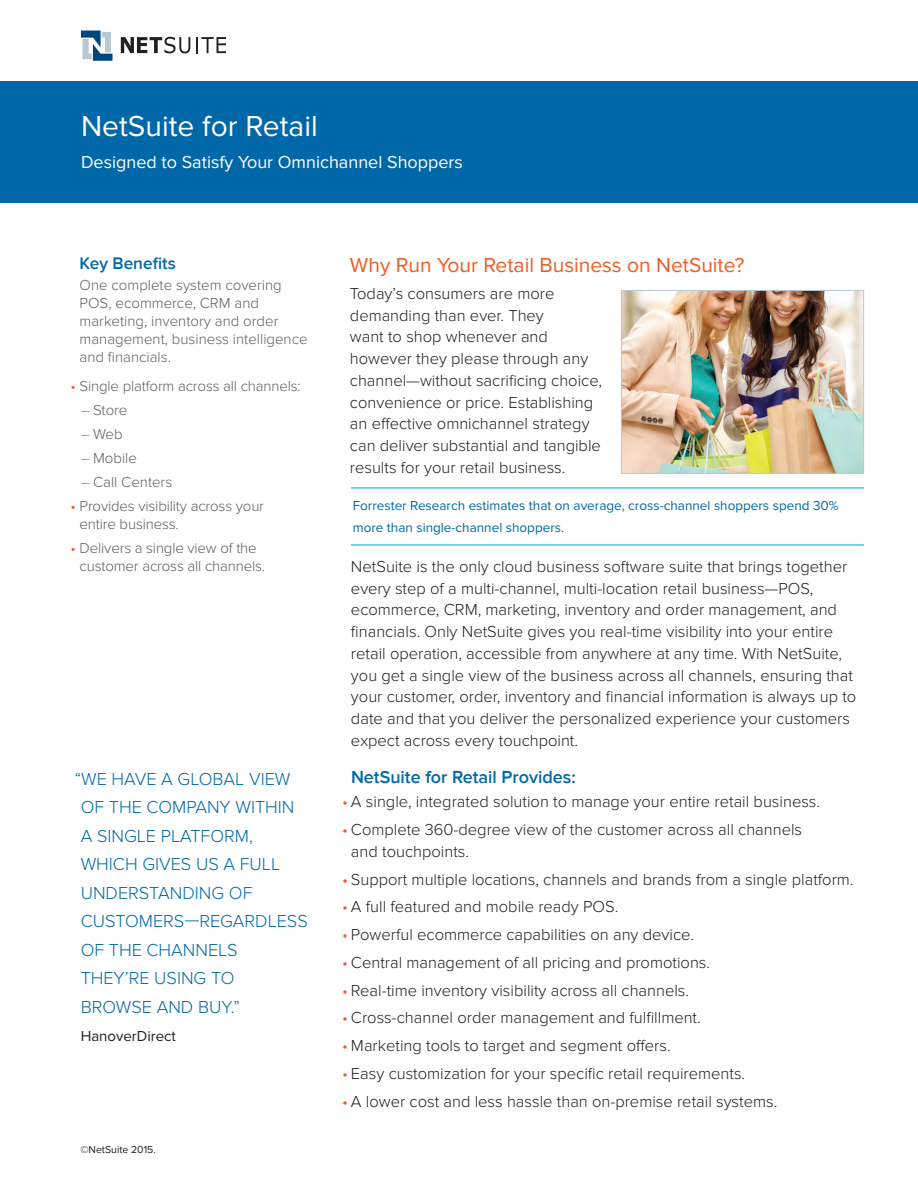
<style>
.page{position:relative;width:918px;height:1188px;background:#fff}
.page>*{position:absolute;margin:0;border:0;box-sizing:border-box;transform-origin:0 0}
.t1{font:30px "Proxima Nova";color:#fff}
.t2{font:21px "Proxima Nova";color:#f25b21}
.t3{font:300 18px/28.5px "Proxima Nova";color:#0068a9}
.t4{font:18px "Proxima Nova";color:#fff}
.t5{font:600 18px "Proxima Nova";color:#0068a9}
.t6{font:600 17.25px "Proxima Nova";color:#0068a9}
.t7{font:300 16.5px/21.8px "Proxima Nova";color:#231f20}
.t8{font:300 15px/18px "Proxima Nova";color:#5f5f62}
.t9{font:15px "Proxima Nova";color:#231f20}
.t10{font:13.5px/21.8px "Proxima Nova";color:#0068a9}
.t11{font:10.5px "Proxima Nova";color:#231f20}
.s1{color:#f25b21}
</style>
<div class="page">
<svg style="left:81px;top:31px;width:31px;height:30px"></svg>
<svg style="left:121px;top:37px;width:69px;height:16px"></svg>
<svg style="left:196px;top:37px;width:30px;height:16px"></svg>
<div style="left:0;top:81px;width:918px;height:121px;background:#0068a9"></div>
<img style="left:623px;top:292px;width:239px;height:180px">
<div style="left:621px;top:290px;width:243px;height:184px;border:1px solid #b9c8d5"></div>
<hr style="left:351px;top:488px;width:513px;height:1px;background:#069ddc">
<hr style="left:351px;top:545px;width:513px;height:1px;background:#069ddc">
<h1 class="t1" style="left:81px;top:109px;width:238px">NetSuite for Retail</h1>
<p class="t4" style="left:81px;top:152px;width:383px">Designed to Satisfy Your Omnichannel Shoppers</p>
<p class="t6" style="left:80px;top:254px;width:98px">Key Benefits</p>
<p class="t2" style="left:350px;top:253px;width:396px">Why Run Your Retail Business on NetSuite?</p>
<p class="t8" style="left:80px;top:276px;width:230px">One complete system covering<br>POS, ecommerce, CRM and marketing, inventory and order management, business intelligence and financials.</p>
<p class="t8" style="left:81px;top:374px;width:221px;line-height:24px;text-indent:-10px"><span class="s1">•</span> Single platform across all channels: <span class="s1">―</span> Store<br><span class="s1">―</span> Web<br><span class="s1">―</span> Mobile<br><span class="s1">―</span> Call Centers</p>
<p class="t8" style="left:80px;top:497px;width:186px;text-indent:-9px"><span class="s1">•</span> Provides visibility across your entire business.</p>
<p class="t8" style="left:80px;top:539px;width:187px;text-indent:-9px"><span class="s1">•</span> Delivers a single view of the customer across all channels.</p>
<p class="t7" style="left:350px;top:283px;width:254px">Today’s consumers are more demanding than ever. They<br>want to shop whenever and however they please through any channel—without sacrificing choice, convenience or price. Establishing an effective omnichannel strategy can deliver substantial and tangible results for your retail business.</p>
<p class="t10" style="left:353px;top:495px;width:487px">Forrester Research estimates that on average, cross-channel shoppers spend 30% more than single-channel shoppers.</p>
<p class="t7" style="left:351px;top:556px;width:507px">NetSuite is the only cloud business software suite that brings together every step of a multi-channel, multi-location retail business—POS, ecommerce, CRM, marketing, inventory and order management, and financials. Only NetSuite gives you real-time visibility into your entire retail operation, accessible from anywhere at any time. With NetSuite, you get a single view of the business across all channels, ensuring that your customer, order, inventory and financial information is always up to date and that you deliver the personalized experience your customers expect across every touchpoint.</p>
<p class="t5" style="left:351px;top:766px;width:226px">NetSuite for Retail Provides:</p>
<p class="t7" style="left:342px;top:791px;width:480px"><span class="s1">•</span> A single, integrated solution to manage your entire retail business.</p>
<p class="t7" style="left:351px;top:819px;width:453px;text-indent:-9px"><span class="s1">•</span> Complete 360-degree view of the customer across all channels and touchpoints.</p>
<p class="t7" style="left:342px;top:869px;width:513px"><span class="s1">•</span> Support multiple locations, channels and brands from a single platform.</p>
<p class="t7" style="left:342px;top:896px;width:278px"><span class="s1">•</span> A full featured and mobile ready POS.</p>
<p class="t7" style="left:342px;top:924px;width:354px"><span class="s1">•</span> Powerful ecommerce capabilities on any device.</p>
<p class="t7" style="left:342px;top:952px;width:370px"><span class="s1">•</span> Central management of all pricing and promotions.</p>
<p class="t7" style="left:342px;top:980px;width:349px"><span class="s1">•</span> Real-time inventory visibility across all channels.</p>
<p class="t7" style="left:342px;top:1007px;width:360px"><span class="s1">•</span> Cross-channel order management and fulfillment.</p>
<p class="t7" style="left:342px;top:1035px;width:330px"><span class="s1">•</span> Marketing tools to target and segment offers.</p>
<p class="t7" style="left:342px;top:1063px;width:405px"><span class="s1">•</span> Easy customization for your specific retail requirements.</p>
<p class="t7" style="left:342px;top:1091px;width:437px"><span class="s1">•</span> A lower cost and less hassle than on-premise retail systems.</p>
<p class="t3" style="left:81px;top:765px;width:229px;text-indent:-6px">“WE HAVE A GLOBAL VIEW<br>OF THE COMPANY WITHIN<br>A SINGLE PLATFORM,<br>WHICH GIVES US A FULL<br>UNDERSTANDING OF<br>CUSTOMERS—REGARDLESS<br>OF THE CHANNELS<br>THEY’RE USING TO<br>BROWSE AND BUY.”</p>
<p class="t9" style="left:81px;top:1028px;width:97px">HanoverDirect</p>
<p class="t11" style="left:80px;top:1143px;width:77px">©NetSuite 2015.</p>
</div>
